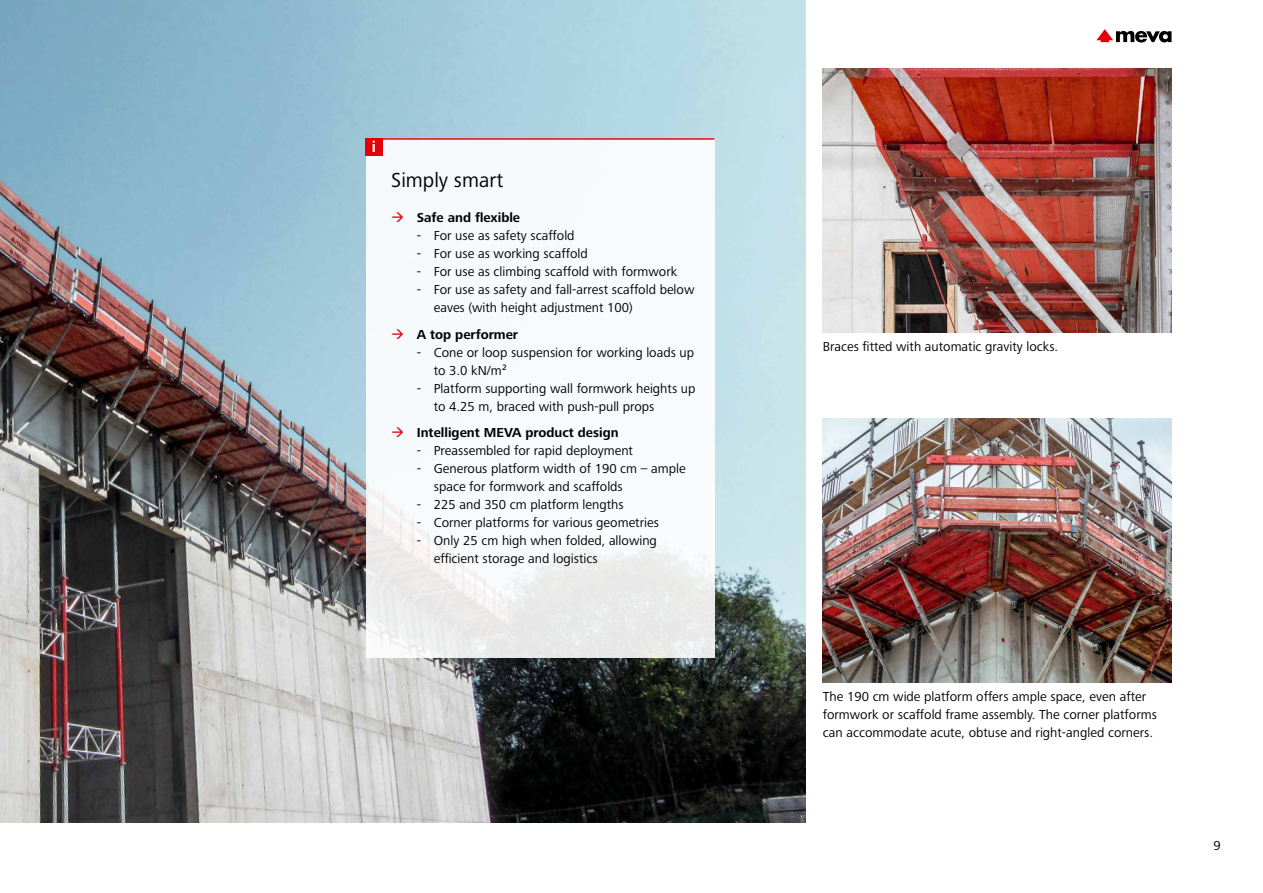
<style>
.page{position:relative;width:1263px;height:893px;background:#fff}
.page>*{position:absolute;margin:0;border:0;box-sizing:border-box;transform-origin:0 0}
.t1{font:21px "Frutiger Next LTW1 G";color:#000}
.t2{font:700 15.9px "Frutiger Next LTW1 G";color:#fff}
.t3{font:13.5px/18px "Frutiger Next LTW1 G";color:#000}
.t4{font:700 13.5px "Frutiger Next LTW1 G";color:#000}
</style>
<div class="page">
<img style="left:0;top:0;width:806px;height:823px">
<img style="left:823px;top:419px;width:348px;height:263px">
<img style="left:822px;top:69px;width:349px;height:264px">
<div style="left:366px;top:138px;width:348px;height:520px;background:linear-gradient(to bottom,#f9feff,#f0f1f1)"></div>
<svg style="left:1096px;top:29px;width:75px;height:14px"></svg>
<hr style="left:366px;top:138px;width:348px;height:2px;background:#e3000b">
<div style="left:366px;top:138px;width:17px;height:17px;background:#e3000b"></div>
<svg style="left:392px;top:212px;width:11px;height:10px"></svg>
<svg style="left:392px;top:329px;width:11px;height:10px"></svg>
<svg style="left:392px;top:427px;width:11px;height:10px"></svg>
<p class="t2" style="left:372px;top:138px;width:6px">i</p>
<h1 class="t1" style="left:391px;top:168px;width:114px">Simply smart</h1>
<p class="t4" style="left:417px;top:210px;width:105px">Safe and flexible</p>
<p class="t3" style="left:417px;top:227px;width:159px">- For use as safety scaffold</p>
<p class="t3" style="left:417px;top:245px;width:172px">- For use as working scaffold</p>
<p class="t3" style="left:417px;top:263px;width:262px">- For use as climbing scaffold with formwork</p>
<p class="t3" style="left:434px;top:281px;width:262px;text-indent:-17px">- For use as safety and fall-arrest scaffold below eaves (with height adjustment 100)</p>
<p class="t4" style="left:417px;top:327px;width:103px">A top performer</p>
<p class="t3" style="left:434px;top:344px;width:262px;text-indent:-17px">- Cone or loop suspension for working loads up to 3.0 kN/m²</p>
<p class="t3" style="left:434px;top:380px;width:263px;text-indent:-17px">- Platform supporting wall formwork heights up to 4.25 m, braced with push-pull props</p>
<p class="t4" style="left:417px;top:425px;width:203px">Intelligent MEVA product design</p>
<p class="t3" style="left:417px;top:442px;width:218px">- Preassembled for rapid deployment</p>
<p class="t3" style="left:434px;top:460px;width:253px;text-indent:-17px">- Generous platform width of 190 cm – ample space for formwork and scaffolds</p>
<p class="t3" style="left:417px;top:496px;width:208px">- 225 and 350 cm platform lengths</p>
<p class="t3" style="left:417px;top:514px;width:244px">- Corner platforms for various geometries</p>
<p class="t3" style="left:434px;top:532px;width:225px;text-indent:-17px">- Only 25 cm high when folded, allowing efficient storage and logistics</p>
<p class="t3" style="left:823px;top:338px;width:237px">Braces fitted with automatic gravity locks.</p>
<p class="t3" style="left:823px;top:688px;width:336px">The 190 cm wide platform offers ample space, even after formwork or scaffold frame assembly. The corner platforms can accommodate acute, obtuse and right-angled corners.</p>
<p class="t3" style="left:1213px;top:836px;width:9px">9</p>
</div>
